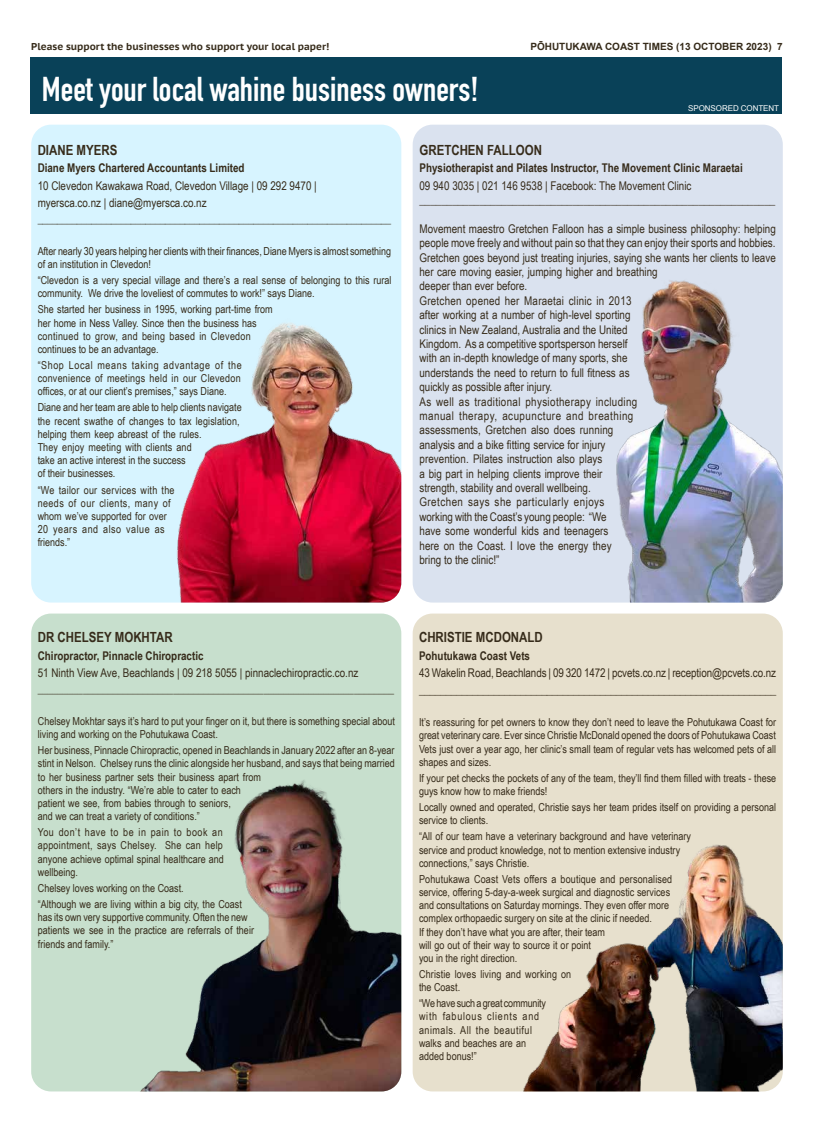
<style>
.page{position:relative;width:814px;height:1134px;background:#fff}
.page>*{position:absolute;margin:0;border:0;box-sizing:border-box;transform-origin:0 0}
.t1{font:700 34px "DIN Condensed";color:#fff}
.t2{font:700 14px "Arial Narrow";color:#362b1a}
.t3{font:12px/14.4px "Arial Narrow";color:#362b1a}
.t4{font:700 12px "Arial Narrow";color:#362b1a}
.t5{font:11px/13.2px "Arial Narrow";color:#362b1a}
.t6{font:11px/13.2px "Arial Narrow";letter-spacing:.02em;color:#362b1a}
.t7{font:700 10px "PT Sans Caption";color:#362b1a}
.t8{font:700 10px "Arial";color:#362b1a}
.t9{font:8px "Arial";letter-spacing:-.01em;color:#fff}
</style>
<div class="page">
<div style="left:31px;top:58px;width:751px;height:56px;background:#094158"></div>
<div style="left:31px;top:125px;width:370px;height:477px;background:#d7f4ff;border-radius:20px"></div>
<img style="left:177px;top:323px;width:224px;height:279px">
<div style="left:31px;top:613px;width:370px;height:478px;background:#c7dfcd;border-radius:20px"></div>
<img style="left:140px;top:780px;width:261px;height:311px">
<div style="left:412px;top:613px;width:370px;height:478px;background:#e7e0cd;border-radius:20px"></div>
<img style="left:523px;top:844px;width:259px;height:247px">
<div style="left:412px;top:125px;width:370px;height:477px;background:#dae2ef;border-radius:20px"></div>
<img style="left:616px;top:280px;width:166px;height:322px">
<p class="t7" style="left:31px;top:40px;width:299px">Please support the businesses who support your local paper!</p>
<p class="t8" style="left:530px;top:40px;width:254px">PŌHUTUKAWA COAST TIMES (13 OCTOBER 2023) 7</p>
<h1 class="t1" style="left:42px;top:66px;width:438px">Meet your local wahine business owners!</h1>
<p class="t9" style="left:688px;top:103px;width:92px">SPONSORED CONTENT</p>
<p class="t2" style="left:38px;top:140px;width:81px">DIANE MYERS</p>
<p class="t4" style="left:38px;top:159px;width:208px">Diane Myers Chartered Accountants Limited</p>
<p class="t3" style="left:38px;top:176px;width:281px;line-height:17.2px">10 Clevedon Kawakawa Road, Clevedon Village | 09 292 9470 | myersca.co.nz | diane@myersca.co.nz</p>
<p class="t5" style="left:38px;top:212px;width:355px">________________________________________________________________________</p>
<p class="t5" style="left:38px;top:244px;width:355px">After nearly 30 years helping her clients with their finances, Diane Myers is almost something of an institution in Clevedon!</p>
<p class="t5" style="left:38px;top:273px;width:355px">“Clevedon is a very special village and there’s a real sense of belonging to this rural community. We drive the loveliest of commutes to work!” says Diane.</p>
<p class="t5" style="left:38px;top:302px;width:236px">She started her business in 1995, working part-time from her home in Ness Valley. Since then the business has continued to grow, and being based in Clevedon continues to be an advantage.</p>
<p class="t5" style="left:38px;top:358px;width:205px;text-align:justify">“Shop Local means taking advantage of the convenience of meetings held in our Clevedon offices, or at our client’s premises,” says Diane.</p>
<p class="t5" style="left:38px;top:401px;width:205px">Diane and her team are able to help clients navigate the recent swathe of changes to tax legislation, helping them keep abreast of the rules.<br>They enjoy meeting with clients and<br>take an active interest in the success<br>of their businesses.</p>
<p class="t6" style="left:38px;top:483px;width:138px">“We tailor our services with the needs of our clients, many of whom we’ve supported for over<br>20 years and also value as friends.”</p>
<p class="t2" style="left:419px;top:140px;width:124px">GRETCHEN FALLOON</p>
<p class="t4" style="left:419px;top:159px;width:325px">Physiotherapist and Pilates Instructor, The Movement Clinic Maraetai</p>
<p class="t3" style="left:419px;top:178px;width:357px">09 940 3035 | 021 146 9538 | Facebook: The Movement Clinic _________________________________________________________________</p>
<p class="t3" style="left:419px;top:221px;width:358px">Movement maestro Gretchen Falloon has a simple business philosophy: helping people move freely and without pain so that they can enjoy their sports and hobbies.<br>Gretchen goes beyond just treating injuries, saying she wants her clients to leave her care moving easier, jumping higher and breathing<br>deeper than ever before.<br>Gretchen opened her Maraetai clinic in 2013<br>after working at a number of high-level sporting<br>clinics in New Zealand, Australia and the United<br>Kingdom. As a competitive sportsperson herself<br>with an in-depth knowledge of many sports, she<br>understands the need to return to full fitness as<br>quickly as possible after injury.<br>As well as traditional physiotherapy including<br>manual therapy, acupuncture and breathing<br>assessments, Gretchen also does running<br>analysis and a bike fitting service for injury<br>prevention. Pilates instruction also plays<br>a big part in helping clients improve their<br>strength, stability and overall wellbeing.<br>Gretchen says she particularly enjoys<br>working with the Coast’s young people: “We<br>have some wonderful kids and teenagers<br>here on the Coast. I love the energy they<br>bring to the clinic!”</p>
<p class="t2" style="left:38px;top:627px;width:136px">DR CHELSEY MOKHTAR</p>
<p class="t4" style="left:38px;top:646px;width:167px">Chiropractor, Pinnacle Chiropractic</p>
<p class="t3" style="left:38px;top:665px;width:322px">51 Ninth View Ave, Beachlands | 09 218 5055 | pinnaclechiropractic.co.nz</p>
<p class="t5" style="left:38px;top:682px;width:358px">_______________________________________________________________________</p>
<p class="t5" style="left:38px;top:714px;width:358px">Chelsey Mokhtar says it’s hard to put your finger on it, but there is something special about living and working on the Pohutukawa Coast.</p>
<p class="t5" style="left:38px;top:743px;width:358px">Her business, Pinnacle Chiropractic, opened in Beachlands in January 2022 after an 8-year stint in Nelson. Chelsey runs the clinic alongside her husband, and says that being married to her business partner sets their business apart from<br>others in the industry. “We’re able to cater to each<br>patient we see, from babies through to seniors,<br>and we can treat a variety of conditions.”</p>
<p class="t5" style="left:38px;top:825px;width:187px;text-align:justify">You don’t have to be in pain to book an appointment, says Chelsey. She can help anyone achieve optimal spinal healthcare and wellbeing.</p>
<p class="t5" style="left:38px;top:880px;width:206px;line-height:16px">Chelsey loves working on the Coast.<br>“Although we are living within a big city, the Coast</p>
<p class="t5" style="left:38px;top:910px;width:218px">has its own very supportive community. Often the new patients we see in the practice are referrals of their friends and family.”</p>
<p class="t2" style="left:419px;top:627px;width:125px">CHRISTIE MCDONALD</p>
<p class="t4" style="left:419px;top:646px;width:113px">Pohutukawa Coast Vets</p>
<p class="t3" style="left:419px;top:664px;width:359px;line-height:17.2px">43 Wakelin Road, Beachlands | 09 320 1472 | pcvets.co.nz | reception@pcvets.co.nz ___________________________________________________________________</p>
<p class="t5" style="left:419px;top:715px;width:359px;text-align:justify">It’s reassuring for pet owners to know they don’t need to leave the Pohutukawa Coast for great veterinary care. Ever since Christie McDonald opened the doors of Pohutukawa Coast Vets just over a year ago, her clinic’s small team of regular vets has welcomed pets of all shapes and sizes.</p>
<p class="t5" style="left:419px;top:771px;width:358px">If your pet checks the pockets of any of the team, they’ll find them filled with treats - these guys know how to make friends!</p>
<p class="t5" style="left:419px;top:800px;width:358px">Locally owned and operated, Christie says her team prides itself on providing a personal service to clients.</p>
<p class="t5" style="left:419px;top:829px;width:273px">“All of our team have a veterinary background and have veterinary service and product knowledge, not to mention extensive industry connections,” says Christie.</p>
<p class="t5" style="left:419px;top:872px;width:255px">Pohutukawa Coast Vets offers a boutique and personalised service, offering 5-day-a-week surgical and diagnostic services and consultations on Saturday mornings. They even offer more complex orthopaedic surgery on site at the clinic if needed.<br>If they don’t have what you are after, their team<br>will go out of their way to source it or point<br>you in the right direction.</p>
<p class="t5" style="left:419px;top:967px;width:154px">Christie loves living and working on the Coast.</p>
<p class="t5" style="left:419px;top:996px;width:129px">“We have such a great community with fabulous clients and animals. All the beautiful walks and beaches are an added bonus!”</p>
</div>
